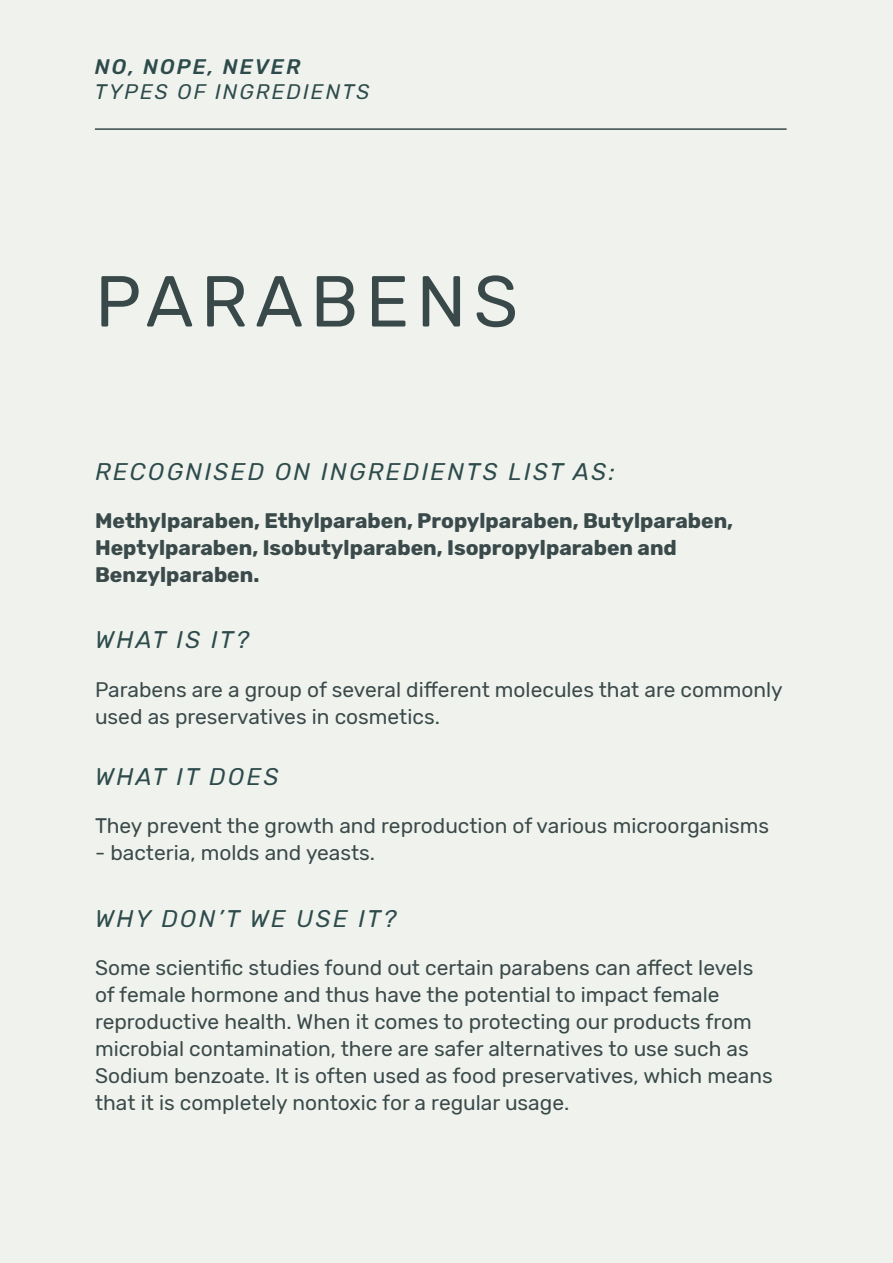
<style>
.page{position:relative;width:893px;height:1263px;background:#eff2ed}
.page>*{position:absolute;margin:0;border:0;box-sizing:border-box;transform-origin:0 0}
.t1{font:72px "Rubik";letter-spacing:.1em;color:#394848}
.t2{font:italic 24px "Rubik";letter-spacing:.1em;color:#2d4b4b}
.t3{font:21px/27px "Rubik";color:#3a4949}
.t4{font:700 21px/27px "Rubik";color:#3a4949}
.t5{font:italic 21px "Rubik";letter-spacing:.1em;color:#2d4b4b}
.t6{font:italic 500 21px "Rubik";letter-spacing:.1em;color:#2d4b4b}
</style>
<div class="page">
<hr style="left:95px;top:128px;width:692px;height:2px;background:#3a4949">
<p class="t6" style="left:95px;top:54px;width:207px">NO, NOPE, NEVER</p>
<p class="t5" style="left:95px;top:80px;width:276px">TYPES OF INGREDIENTS</p>
<p class="t1" style="left:95px;top:261px;width:425px">PARABENS</p>
<p class="t2" style="left:95px;top:458px;width:521px">RECOGNISED ON INGREDIENTS LIST AS:</p>
<p class="t4" style="left:95px;top:507px;width:640px">Methylparaben, Ethylparaben, Propylparaben, Butylparaben,<br>Heptylparaben, Isobutylparaben, Isopropylparaben and<br>Benzylparaben.</p>
<p class="t2" style="left:95px;top:627px;width:155px">WHAT IS IT?</p>
<p class="t3" style="left:95px;top:676px;width:689px">Parabens are a group of several different molecules that are commonly used as preservatives in cosmetics.</p>
<p class="t2" style="left:95px;top:763px;width:185px">WHAT IT DOES</p>
<p class="t3" style="left:95px;top:813px;width:675px">They prevent the growth and reproduction of various microorganisms</p>
<p class="t3" style="left:95px;top:840px;width:282px">- bacteria, molds and yeasts.</p>
<p class="t2" style="left:95px;top:905px;width:302px">WHY DON’T WE USE IT?</p>
<p class="t3" style="left:95px;top:955px;width:679px">Some scientific studies found out certain parabens can affect levels of female hormone and thus have the potential to impact female reproductive health. When it comes to protecting our products from microbial contamination, there are safer alternatives to use such as Sodium benzoate. It is often used as food preservatives, which means</p>
<p class="t3" style="left:95px;top:1090px;width:476px">that it is completely nontoxic for a regular usage.</p>
</div>
